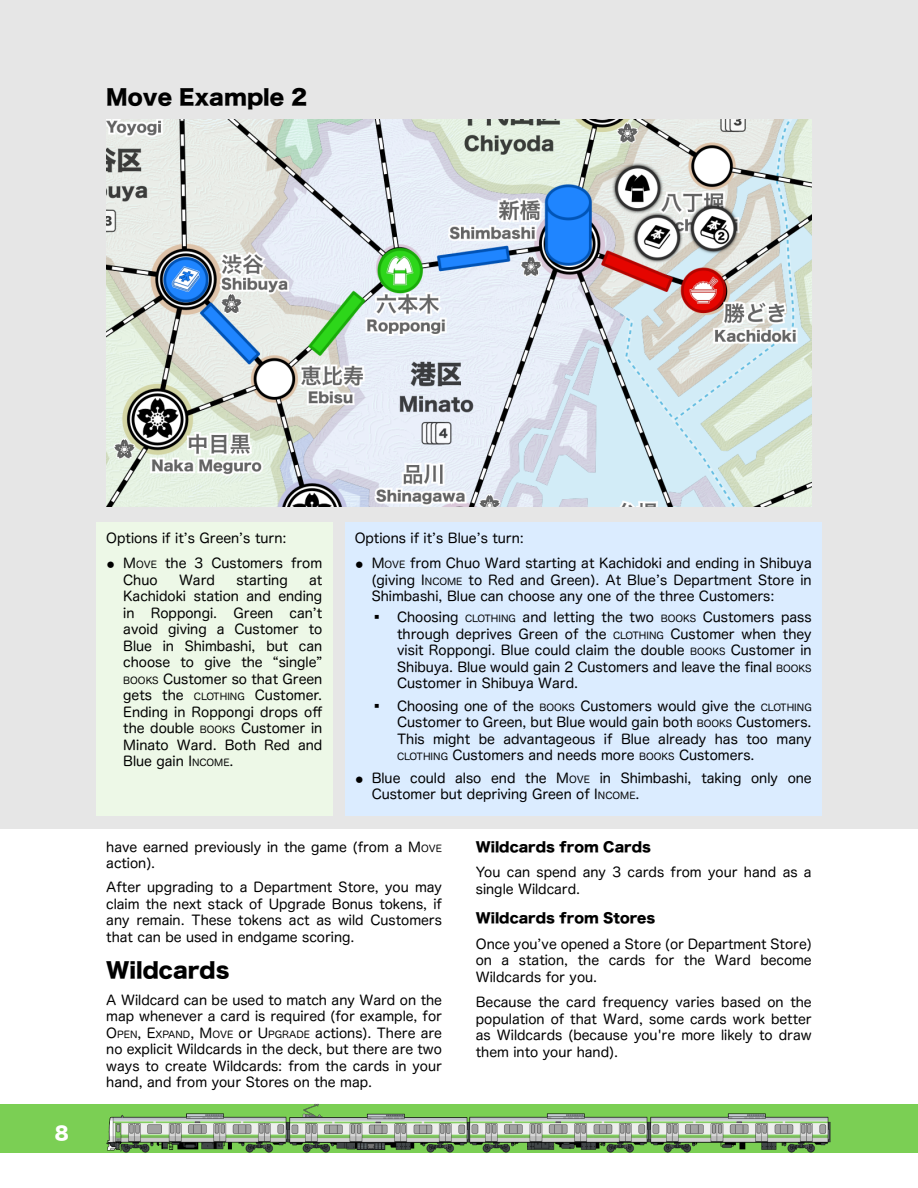
<style>
.page{position:relative;width:918px;height:1188px;background:#fff}
.page>*{position:absolute;margin:0;border:0;box-sizing:border-box;transform-origin:0 0}
.t1{font:21px "Hira Kaku Std W8";color:#000}
.t2{font:18px "Hira Kaku Std N W8";color:#fff}
.t3{font:13.5px/16.5px "Hira Maru Pro N W4";color:#000}
.t4{font:13.5px/16.5px "Hira Maru Pro W4";color:#000;text-align:justify}
.t5{font:13.5px "Hira Kaku Std W8";color:#000}
.s1{font-size:9.6px}
.s2{font-family:"Hira Maru Pro N W4"}
</style>
<div class="page">
<div style="left:0;top:0;width:918px;height:829px;background:#e6e6e6"></div>
<div style="left:0;top:1104px;width:918px;height:48px;background:#7bcf54"></div>
<img style="left:106px;top:1114px;width:181px;height:38px">
<img style="left:469px;top:1114px;width:179px;height:38px">
<img style="left:287px;top:1104px;width:182px;height:48px">
<img style="left:648px;top:1114px;width:182px;height:38px">
<img style="left:106px;top:120px;width:706px;height:387px">
<div style="left:96px;top:522px;width:236px;height:294px;background:#edf8e7"></div>
<div style="left:345px;top:522px;width:477px;height:294px;background:#dbecff"></div>
<h1 class="t1" style="left:106px;top:86px;width:203px">Move Example 2</h1>
<h2 class="t2" style="left:55px;top:1124px;width:15px">8</h2>
<p class="t3" style="left:106px;top:525px;width:217px;line-height:25.5px">Options if itʼs Greenʼs turn:<br>⚫ M<span class="s1">OVE</span> the 3 Customers from</p>
<p class="t3" style="left:123px;top:572px;width:36px">Chuo</p>
<p class="t3" style="left:179px;top:572px;width:37px">Ward</p>
<p class="t3" style="left:236px;top:572px;width:53px">starting</p>
<p class="t3" style="left:123px;top:572px;width:201px;text-align:justify;text-indent:186px">at Kachidoki station and ending in Roppongi. Green canʼt avoid giving a Customer to Blue in Shimbashi, but can choose to give the “single” <span class="s1">BOOKS</span> Customer so that Green gets the <span class="s1">CLOTHING</span> Customer.<br>Ending in Roppongi drops off the double <span class="s1">BOOKS</span> Customer in Minato Ward. Both Red and Blue gain I<span class="s1">NCOME</span>.</p>
<p class="t3" style="left:355px;top:525px;width:459px;line-height:25.5px">Options if itʼs Blueʼs turn:<br>⚫ M<span class="s1">OVE</span> from Chuo Ward starting at Kachidoki and ending in Shibuya</p>
<p class="t3" style="left:372px;top:572px;width:442px">(giving I<span class="s1">NCOME</span> to Red and Green). At Blueʼs Department Store in<br>Shimbashi, Blue can choose any one of the three Customers:</p>
<p class="t4" style="left:397px;top:609px;width:416px;text-indent:-27px">▪ Choosing <span class="s1">CLOTHING</span> and letting the two <span class="s1">BOOKS</span> Customers pass through deprives Green of the <span class="s1">CLOTHING</span> Customer when they visit Roppongi. Blue could claim the <span class="s2">double</span> <span class="s1">BOOKS</span> Customer in Shibuya. Blue would gain 2 Customers and leave the final <span class="s1">BOOKS </span>Customer in Shibuya Ward.</p>
<p class="t4" style="left:397px;top:698px;width:416px;text-indent:-27px">▪ Choosing one of the <span class="s1">BOOKS</span> Customers would give the <span class="s1">CLOTHING </span>Customer to Green, but Blue would gain both <span class="s1">BOOKS</span> Customers.<br>This might be advantageous if Blue already has too many <span class="s1">CLOTHING</span> Customers and needs more <span class="s1">BOOKS</span> Customers.</p>
<p class="t3" style="left:372px;top:770px;width:442px;text-indent:-17px">⚫ Blue could also end the M<span class="s1">OVE</span> in Shimbashi, taking only one<br>Customer but depriving Green of I<span class="s1">NCOME</span>.</p>
<p class="t3" style="left:106px;top:838px;width:337px">have earned previously in the game (from a M<span class="s1">OVE </span>action).</p>
<p class="t3" style="left:106px;top:879px;width:337px;text-align:justify">After upgrading to a Department Store, you may claim the next stack of Upgrade Bonus tokens, if any remain. These tokens act as wild Customers that can be used in endgame scoring.</p>
<h1 class="t1" style="left:106px;top:959px;width:125px">Wildcards</h1>
<p class="t3" style="left:106px;top:991px;width:337px;text-align:justify">A Wildcard can be used to match any Ward on the map whenever a card is required (for example, for O<span class="s1">PEN</span>, E<span class="s1">XPAND</span>, M<span class="s1">OVE</span> or U<span class="s1">PGRADE</span> actions). There are no explicit Wildcards in the deck, but there are two ways to create Wildcards: from the cards in your hand, and from your Stores on the map.</p>
<p class="t5" style="left:476px;top:840px;width:177px">Wildcards from Cards</p>
<p class="t3" style="left:476px;top:864px;width:337px">You can spend any 3 cards from your hand as a single Wildcard.</p>
<p class="t5" style="left:476px;top:911px;width:181px">Wildcards from Stores</p>
<p class="t3" style="left:476px;top:935px;width:337px;text-align:justify">Once youʼve opened a Store (or Department Store) on a station, the cards for the Ward become Wildcards for you.</p>
<p class="t3" style="left:476px;top:994px;width:337px;text-align:justify">Because the card frequency varies based on the population of that Ward, some cards work better as Wildcards (because you're more likely to draw them into your hand).</p>
</div>
